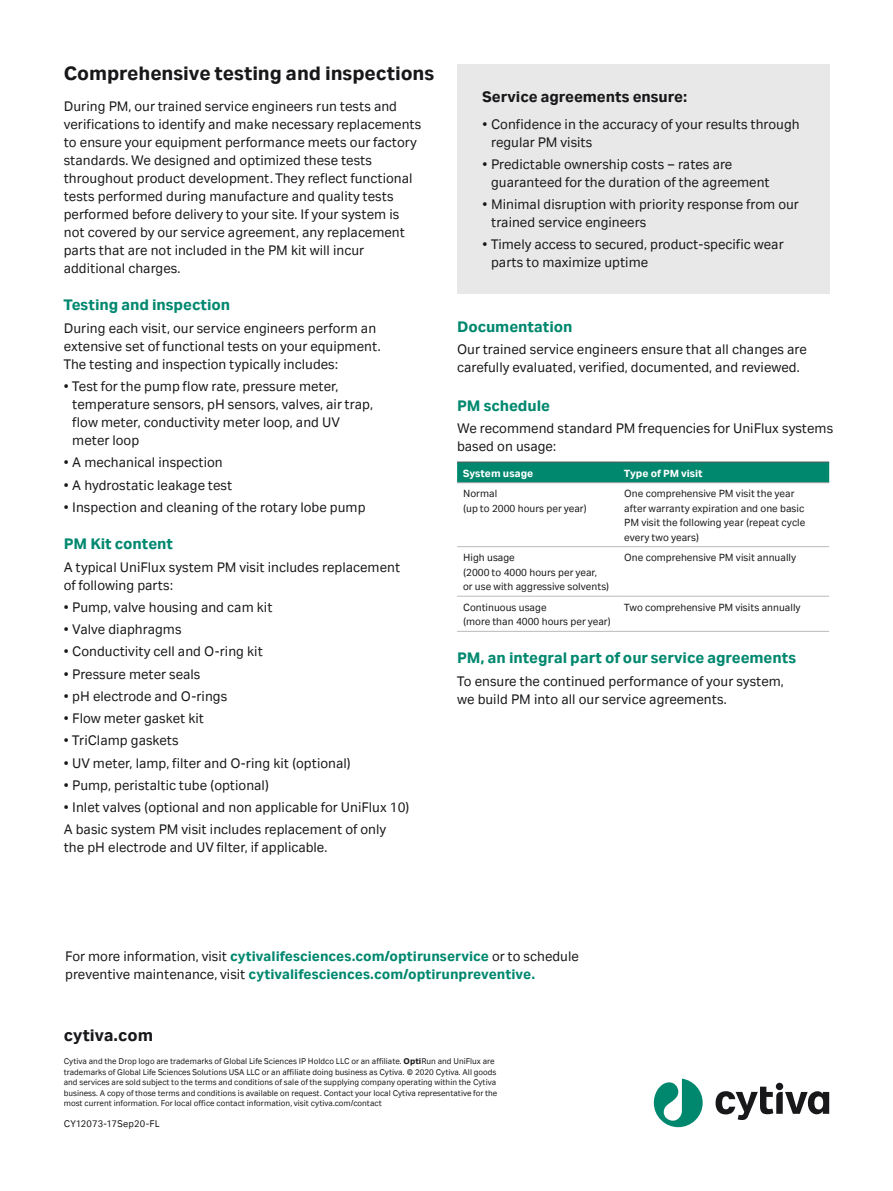
<style>
.page{position:relative;width:893px;height:1191px;background:#fff}
.page>*{position:absolute;margin:0;border:0;box-sizing:border-box;transform-origin:0 0}
.Subhead_-_Level_2{font:700 21px "Cytiva Aktiv";letter-spacing:-.005em;color:#18181b}
.URL_grey{font:700 18px "Cytiva Aktiv";color:#18181b}
.Subhead_-_Level_3{font:700 16.5px "Cytiva Aktiv";letter-spacing:-.005em;color:#00886f}
.Subhead_-_Level_3-2{font:700 16.5px "Cytiva Aktiv";letter-spacing:-.005em;color:#18181b}
.Body_Text{font:15px/18px "Cytiva Aktiv";color:#18181b}
.Body_Text-2{font:700 15px/18px "Cytiva Aktiv";color:#00886f}
.Table_Text{font:11.25px/14.4px "Cytiva Aktiv";color:#18181b}
.Table_Text-2{font:700 11.25px "Cytiva Aktiv";color:#fff}
.Collateral_ID_number{font:10.5px "Cytiva Aktiv";letter-spacing:.02em;color:#18181b}
.Legal_Text{font:9px/10.5px "Cytiva Aktiv";color:#18181b}
.s1{font-weight:400;color:#18181b}
.s2{font-weight:700}
</style>
<div class="page">
<div style="left:457px;top:462px;width:372px;height:20px;background:#00886f"></div>
<hr style="left:457px;top:546px;width:161px;height:1px;background:#bababb">
<hr style="left:618px;top:546px;width:211px;height:1px;background:#bababb">
<hr style="left:457px;top:596px;width:161px;height:1px;background:#bababb">
<hr style="left:618px;top:596px;width:211px;height:1px;background:#bababb">
<hr style="left:457px;top:631px;width:161px;height:1px;background:#bababb">
<hr style="left:618px;top:631px;width:211px;height:1px;background:#bababb">
<hr style="left:457px;top:461px;width:161px;height:1px;background:#5d5d5f">
<hr style="left:618px;top:461px;width:211px;height:1px;background:#5d5d5f">
<hr style="left:457px;top:482px;width:161px;height:1px;background:#a3a3a4">
<hr style="left:618px;top:482px;width:211px;height:1px;background:#a3a3a4">
<div style="left:457px;top:64px;width:372px;height:229px;background:#e8e8e8"></div>
<svg style="left:716px;top:1086px;width:113px;height:34px"></svg>
<div style="left:776px;top:1082px;width:7px;height:8px;background:#18181b;border-radius:50%"></div>
<svg style="left:654px;top:1078px;width:49px;height:49px"></svg>
<p class="Subhead_-_Level_2" style="left:64px;top:61px;width:372px">Comprehensive testing and inspections</p>
<p class="Body_Text" style="left:64px;top:97px;width:359px">During PM, our trained service engineers run tests and verifications to identify and make necessary replacements to ensure your equipment performance meets our factory standards. We designed and optimized these tests throughout product development. They reflect functional tests performed during manufacture and quality tests performed before delivery to your site. If your system is not covered by our service agreement, any replacement parts that are not included in the PM kit will incur additional charges.</p>
<p class="Subhead_-_Level_3" style="left:64px;top:296px;width:168px">Testing and inspection</p>
<p class="Body_Text" style="left:64px;top:319px;width:318px">During each visit, our service engineers perform an extensive set of functional tests on your equipment.</p>
<p class="Body_Text" style="left:64px;top:355px;width:276px">The testing and inspection typically includes:</p>
<p class="Body_Text" style="left:72px;top:377px;width:302px;text-indent:-9px">• Test for the pump flow rate, pressure meter, temperature sensors, pH sensors, valves, air trap, flow meter, conductivity meter loop, and UV meter loop</p>
<p class="Body_Text" style="left:64px;top:453px;width:160px">• A mechanical inspection</p>
<p class="Body_Text" style="left:64px;top:475px;width:170px">• A hydrostatic leakage test</p>
<p class="Body_Text" style="left:64px;top:498px;width:303px">• Inspection and cleaning of the rotary lobe pump</p>
<p class="Subhead_-_Level_3" style="left:64px;top:534px;width:111px">PM Kit content</p>
<p class="Body_Text" style="left:64px;top:557px;width:338px">A typical UniFlux system PM visit includes replacement of following parts:</p>
<p class="Body_Text" style="left:64px;top:598px;width:210px">• Pump, valve housing and cam kit</p>
<p class="Body_Text" style="left:64px;top:620px;width:119px">• Valve diaphragms</p>
<p class="Body_Text" style="left:64px;top:642px;width:201px">• Conductivity cell and O-ring kit</p>
<p class="Body_Text" style="left:64px;top:664px;width:138px">• Pressure meter seals</p>
<p class="Body_Text" style="left:64px;top:687px;width:165px">• pH electrode and O-rings</p>
<p class="Body_Text" style="left:64px;top:709px;width:142px">• Flow meter gasket kit</p>
<p class="Body_Text" style="left:64px;top:731px;width:117px">• TriClamp gaskets</p>
<p class="Body_Text" style="left:64px;top:753px;width:289px">• UV meter, lamp, filter and O-ring kit (optional)</p>
<p class="Body_Text" style="left:64px;top:776px;width:207px">• Pump, peristaltic tube (optional)</p>
<p class="Body_Text" style="left:64px;top:798px;width:347px">• Inlet valves (optional and non applicable for UniFlux 10)</p>
<p class="Body_Text" style="left:64px;top:820px;width:324px">A basic system PM visit includes replacement of only the pH electrode and UV filter, if applicable.</p>
<p class="Subhead_-_Level_3-2" style="left:483px;top:87px;width:206px">Service agreements ensure:</p>
<p class="Body_Text" style="left:491px;top:115px;width:310px;text-indent:-9px">• Confidence in the accuracy of your results through regular PM visits</p>
<p class="Body_Text" style="left:491px;top:155px;width:280px;text-indent:-9px">• Predictable ownership costs – rates are guaranteed for the duration of the agreement</p>
<p class="Body_Text" style="left:491px;top:195px;width:309px;text-indent:-9px">• Minimal disruption with priority response from our trained service engineers</p>
<p class="Body_Text" style="left:491px;top:235px;width:294px;text-indent:-9px">• Timely access to secured, product-specific wear parts to maximize uptime</p>
<p class="Subhead_-_Level_3" style="left:457px;top:317px;width:117px">Documentation</p>
<p class="Body_Text" style="left:457px;top:340px;width:351px">Our trained service engineers ensure that all changes are carefully evaluated, verified, documented, and reviewed.</p>
<p class="Subhead_-_Level_3" style="left:457px;top:396px;width:94px">PM schedule</p>
<p class="Body_Text" style="left:457px;top:419px;width:378px">We recommend standard PM frequencies for UniFlux systems based on usage:</p>
<p class="Table_Text-2" style="left:463px;top:466px;width:72px">System usage</p>
<p class="Table_Text-2" style="left:624px;top:466px;width:80px">Type of PM visit</p>
<p class="Table_Text" style="left:463px;top:486px;width:125px">Normal<br>(up to 2000 hours per year)</p>
<p class="Table_Text" style="left:624px;top:486px;width:183px">One comprehensive PM visit the year after warranty expiration and one basic PM visit the following year (repeat cycle every two years)</p>
<p class="Table_Text" style="left:463px;top:550px;width:53px">High usage</p>
<p class="Table_Text" style="left:463px;top:565px;width:148px">(2000 to 4000 hours per year, or use with aggressive solvents)</p>
<p class="Table_Text" style="left:624px;top:550px;width:173px">One comprehensive PM visit annually</p>
<p class="Table_Text" style="left:463px;top:600px;width:149px">Continuous usage<br>(more than 4000 hours per year)</p>
<p class="Table_Text" style="left:624px;top:600px;width:178px">Two comprehensive PM visits annually</p>
<p class="Subhead_-_Level_3" style="left:457px;top:648px;width:341px">PM, an integral part of our service agreements</p>
<p class="Body_Text" style="left:457px;top:671px;width:328px">To ensure the continued performance of your system, we build PM into all our service agreements.</p>
<p class="Body_Text-2" style="left:65px;top:947px;width:515px"><span class="s1">For more information, visit</span> cytivalifesciences.com/optirunservice <span class="s1">or to schedule preventive maintenance, visit</span> cytivalifesciences.com/optirunpreventive.</p>
<p class="URL_grey" style="left:64px;top:1025px;width:91px">cytiva.com</p>
<p class="Legal_Text" style="left:64px;top:1056px;width:435px">Cytiva and the Drop logo are trademarks of Global Life Sciences IP Holdco LLC or an affiliate. <span class="s2">Opti</span>Run and UniFlux are trademarks of Global Life Sciences Solutions USA LLC or an affiliate doing business as Cytiva. © 2020 Cytiva. All goods and services are sold subject to the terms and conditions of sale of the supplying company operating within the Cytiva business. A copy of those terms and conditions is available on request. Contact your local Cytiva representative for the most current information. For local office contact information, visit cytiva.com/contact</p>
<p class="Collateral_ID_number" style="left:64px;top:1118px;width:98px">CY12073-17Sep20-FL</p>
</div>
